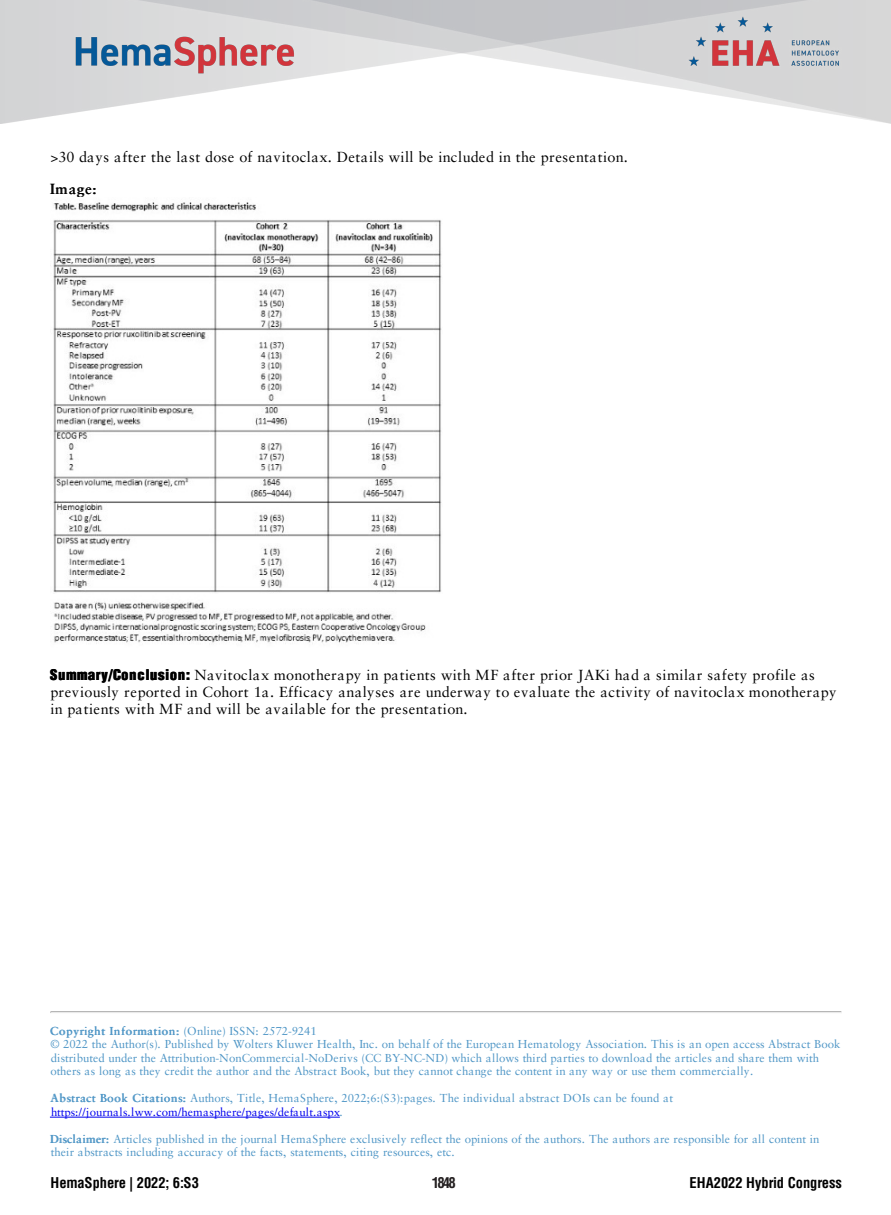
<style>
.page{position:relative;width:891px;height:1215px;background:#fff}
.page>*{position:absolute;margin:0;border:0;box-sizing:border-box;transform-origin:0 0}
.t1{font:700 condensed 18px "Helvetica LT Std Cond";letter-spacing:-.005em;color:#000}
.t2{font:17.1px/17.1px "Sabon LT Std Roman";letter-spacing:.03em;color:#000}
.t3{font:700 condensed 14.7px "Helvetica LT Std";color:#231f20}
.t4{font:13.5px/13.5px "Sabon LT Std Roman";color:#4f96c6}
.t5{font:13.5px/13.5px "Sabon LT Std Roman";letter-spacing:.02em;color:#4f96c6}
.s1{font-family:"Helvetica LT Std Cond Blk";font-weight:900;font-stretch:condensed;font-size:18px}
.s2{color:#00e}
</style>
<div class="page">
<img style="left:53px;top:202px;width:389px;height:442px">
<img style="left:0;top:0;width:891px;height:124px">
<svg style="left:50px;top:1011px;width:792px;height:2px;background:#cfcfcf"></svg>
<hr style="left:50px;top:1117px;width:289px;height:1px;background:#00e">
<p class="t2" style="left:50px;top:142px;width:579px;line-height:31.5px">&gt;30 days after the last dose of navitoclax. Details will be included in the presentation.<br>Image:</p>
<p class="t2" style="left:50px;top:667px;width:788px"><span class="s1">Summary/Conclusion:</span> Navitoclax monotherapy in patients with MF after prior JAKi had a similar safety profile as previously reported in Cohort 1a. Efficacy analyses are underway to evaluate the activity of navitoclax monotherapy in patients with MF and will be available for the presentation.</p>
<p class="t4" style="left:50px;top:1025px;width:792px">Copyright Information: (Online) ISSN: 2572-9241<br>© 2022 the Author(s). Published by Wolters Kluwer Health, Inc. on behalf of the European Hematology Association. This is an open access Abstract Book distributed under the Attribution-NonCommercial-NoDerivs (CC BY-NC-ND) which allows third parties to download the articles and share them with others as long as they credit the author and the Abstract Book, but they cannot change the content in any way or use them commercially.</p>
<p class="t5" style="left:50px;top:1092px;width:624px">Abstract Book Citations: Authors, Title, HemaSphere, 2022;6:(S3):pages. The individual abstract DOIs can be found at <span class="s2">https://journals.lww.com/hemasphere/pages/default.aspx</span>.</p>
<p class="t4" style="left:50px;top:1133px;width:771px">Disclaimer: Articles published in the journal HemaSphere exclusively reflect the opinions of the authors. The authors are responsible for all content in their abstracts including accuracy of the facts, statements, citing resources, etc.</p>
<h1 class="t1" style="left:50px;top:1177px;width:150px">HemaSphere | 2022; 6:S3</h1>
<h1 class="t1" style="left:690px;top:1177px;width:154px">EHA2022 Hybrid Congress</h1>
<p class="t3" style="left:432px;top:1174px;width:25px">1848</p>
</div>
